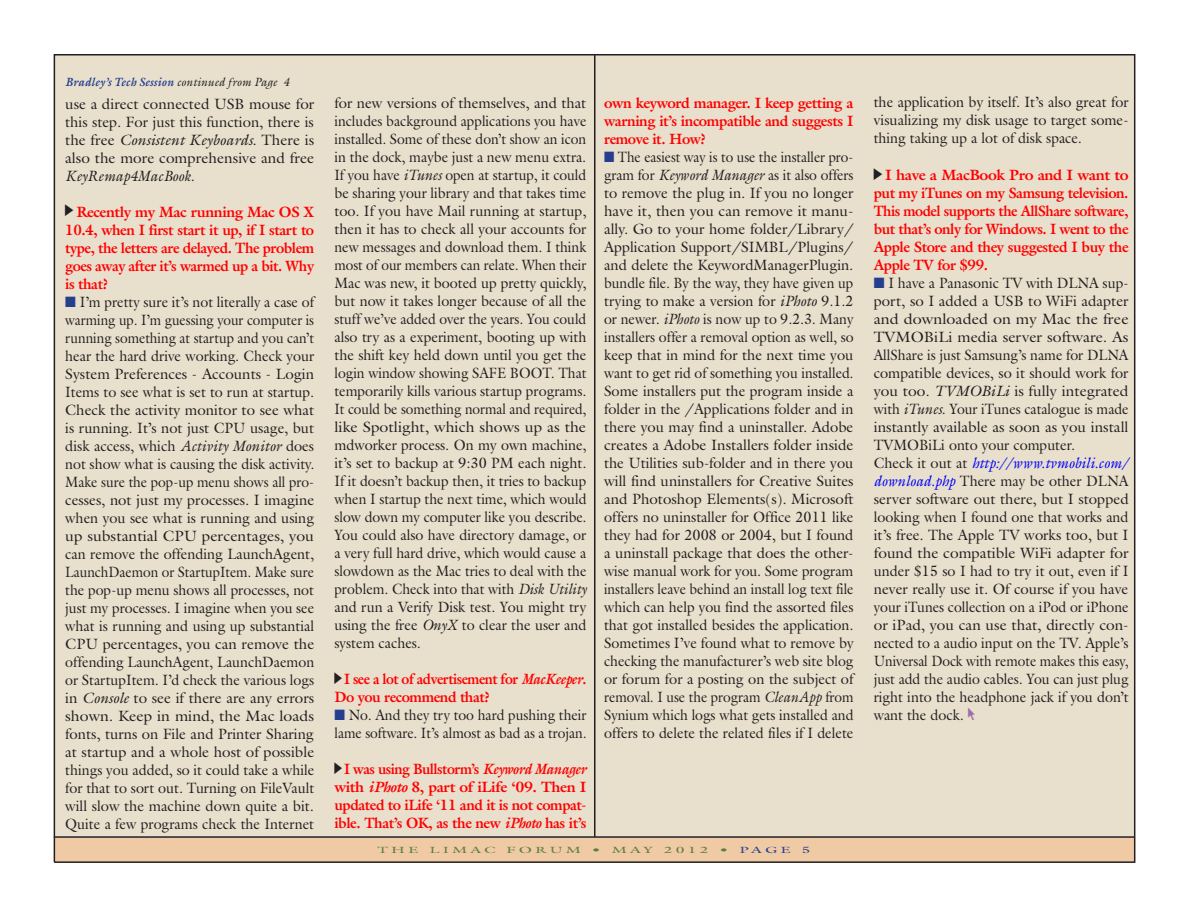
<style>
.page{position:relative;width:1188px;height:918px;background:#fff}
.page>*{position:absolute;margin:0;border:0;box-sizing:border-box;transform-origin:0 0}
.Body__No_Indents{font:15px/18px "Galliard Pro";color:#231f20;text-align:justify}
.Body__No_Indents-2{font:15px/18px "Galliard Pro";color:#231f20;text-align:justify;scale:.9 1}
.Body__No_Indents-3{font:15px/18px "Galliard Pro";color:#231f20;text-align:justify;scale:.94 1}
.Body__No_Indents-4{font:700 15px/18px "Galliard Pro";letter-spacing:-.03em;color:#f00;text-align:justify}
.Body__No_Indents-5{font:15px/18px "Galliard Pro";color:#231f20;text-align:justify;scale:.95 1}
.Body__No_Indents-6{font:700 15px/18px "Galliard Pro";letter-spacing:-.03em;color:#f00;scale:.91 1}
.Body__No_Indents-7{font:15px/18px "Galliard Pro";color:#231f20;text-align:justify;scale:.96 1}
.Body__No_Indents-8{font:15px/18px "Galliard Pro";color:#231f20;scale:.93 1}
.Body__No_Indents-9{font:italic 700 12px "Galliard Pro";letter-spacing:.015em;color:#253f8e;scale:.95 1}
.t1{font:9px "Galliard Pro";letter-spacing:.2em;color:#5b7c42;scale:1.75 1}
.s1{font-weight:400;color:#231f20}
.s2{font-style:italic}
.s3{color:#253f8e}
.s4{font-style:italic;color:#00f}
</style>
<div class="page">
<div style="left:595px;top:55px;width:540px;height:783px;background:#e8dfcc"></div>
<div style="left:54px;top:838px;width:1080px;height:25px;background:#efcaa4"></div>
<div style="left:55px;top:55px;width:540px;height:783px;background:#e8dfcc"></div>
<hr style="left:594px;top:55px;width:2px;height:782px;background:#231f20">
<hr style="left:54px;top:836px;width:1080px;height:2px;background:#231f20">
<p class="Body__No_Indents-9" style="left:65px;top:75px;width:236px">Bradley’s Tech Session <span class="s1">continued from Page 4</span></p>
<p class="Body__No_Indents" style="left:65px;top:94px;width:251px">use a direct connected USB mouse for this step. For just this function, there is the free <span class="s2">Consistent Keyboards</span>. There is also the more comprehensive and free <span class="s2">KeyRemap4MacBook</span>.</p>
<p class="Body__No_Indents-4" style="left:65px;top:202px;width:251px;text-indent:11px">Recently my Mac running Mac OS X 10.4, when I first start it up, if I start to type, the letters are delayed. The problem goes away after it’s warmed up a bit. Why is that?</p>
<p class="Body__No_Indents-3" style="left:65px;top:292px;width:267px"><span class="s3">■</span> I’m pretty sure it’s not literally a case of warming up. I’m guessing your computer is running something at startup and you can’t hear the hard drive working. Check your System Preferences - Accounts - Login Items to see what is set to run at startup.<br>Check the activity monitor to see what is running. It’s not just CPU usage, but disk access, which <span class="s2">Activity Monitor</span> does not show what is causing the disk activity.<br>Make sure the pop-up menu shows all pro&shy;cesses, not just my processes. I imagine when you see what is running and using up substantial CPU percentages, you can remove the offending LaunchAgent, LaunchDaemon or StartupItem. Make sure the pop-up menu shows all processes, not just my processes. I imagine when you see what is running and using up substantial CPU percentages, you can remove the offending LaunchAgent, LaunchDaemon or StartupItem. I’d check the various logs in <span class="s2">Console</span> to see if there are any errors shown. Keep in mind, the Mac loads fonts, turns on File and Printer Sharing at startup and a whole host of possible things you added, so it could take a while for that to sort out. Turning on FileVault will slow the machine down quite a bit.<br>Quite a few programs check the Internet</p>
<p class="Body__No_Indents" style="left:334px;top:94px;width:254px">for new versions of themselves, and that includes background applications you have installed. Some of these don’t show an icon in the dock, maybe just a new menu extra.<br>If you have <span class="s2">iTunes</span> open at startup, it could be sharing your library and that takes time too. If you have Mail running at startup, then it has to check all your accounts for new messages and download them. I think most of our members can relate. When their Mac was new, it booted up pretty quickly, but now it takes longer because of all the stuff we’ve added over the years. You could also try as a experiment, booting up with the shift key held down until you get the login window showing SAFE BOOT. That temporarily kills various startup programs.<br>It could be something normal and required, like Spotlight, which shows up as the mdworker process. On my own machine, it’s set to backup at 9:30 PM each night.<br>If it doesn’t backup then, it tries to backup when I startup the next time, which would slow down my computer like you describe.<br>You could also have directory damage, or a very full hard drive, which would cause a slowdown as the Mac tries to deal with the problem. Check into that with <span class="s2">Disk Utility </span>and run a Verify Disk test. You might try using the free <span class="s2">OnyX</span> to clear the user and system caches.</p>
<p class="Body__No_Indents-6" style="left:334px;top:670px;width:278px;text-indent:10px">I see a lot of advertisement for <span class="s2">MacKeeper</span>.<br>Do you recommend that?</p>
<p class="Body__No_Indents-8" style="left:334px;top:706px;width:273px"><span class="s3">■</span> No. And they try too hard pushing their lame software. It’s almost as bad as a trojan.</p>
<p class="Body__No_Indents-6" style="left:334px;top:760px;width:278px;text-align:justify;text-indent:10px">I was using Bullstorm’s <span class="s2">Keyword Manager </span>with <span class="s2">iPhoto</span> 8, part of iLife ‘09. Then I updated to iLife ‘11 and it is not compat&shy;ible. That’s OK, as the new <span class="s2">iPhoto</span> has it’s</p>
<p class="Body__No_Indents-4" style="left:604px;top:94px;width:251px">own keyword manager. I keep getting a warning it’s incompatible and suggests I remove it. How?</p>
<p class="Body__No_Indents-2" style="left:604px;top:148px;width:279px"><span class="s3">■</span> The easiest way is to use the installer pro&shy;gram for <span class="s2">Keyword Manager</span> as it also offers to remove the plug in. If you no longer have it, then you can remove it manu&shy;ally. Go to your home folder/Library/ Application Support/SIMBL/Plugins/ and delete the KeywordManagerPlugin. bundle file. By the way, they have given up trying to make a version for <span class="s2">iPhoto</span> 9.1.2 or newer. <span class="s2">iPhoto</span> is now up to 9.2.3. Many installers offer a removal option as well, so keep that in mind for the next time you want to get rid of something you installed.<br>Some installers put the program inside a folder in the /Applications folder and in there you may find a uninstaller. Adobe creates a Adobe Installers folder inside the Utilities sub-folder and in there you will find uninstallers for Creative Suites and Photoshop Elements(s). Microsoft offers no uninstaller for Office 2011 like they had for 2008 or 2004, but I found a uninstall package that does the other&shy;wise manual work for you. Some program installers leave behind an install log text file which can help you find the assorted files that got installed besides the application.<br>Sometimes I’ve found what to remove by checking the manufacturer’s web site blog or forum for a posting on the subject of removal. I use the program <span class="s2">CleanApp</span> from Synium which logs what gets installed and offers to delete the related files if I delete</p>
<p class="t1" style="left:377px;top:844px;width:249px">THE LIMAC FORUM • MAY 2012 • <span class="s3">PAGE 5</span></p>
<p class="Body__No_Indents-7" style="left:874px;top:92px;width:267px">the application by itself. It’s also great for visualizing my disk usage to target some&shy;thing taking up a lot of disk space.</p>
<p class="Body__No_Indents-4" style="left:874px;top:166px;width:256px;text-indent:11px">I have a MacBook Pro and I want to put my iTunes on my Samsung television.<br>This model supports the AllShare software, but that’s only for Windows. I went to the Apple Store and they suggested I buy the Apple TV for $99.</p>
<p class="Body__No_Indents-5" style="left:874px;top:274px;width:270px"><span class="s3">■</span> I have a Panasonic TV with DLNA sup&shy;port, so I added a USB to WiFi adapter and downloaded on my Mac the free TVMOBiLi media server software. As AllShare is just Samsung’s name for DLNA compatible devices, so it should work for you too. <span class="s2">TVMOBiLi</span> is fully integrated with <span class="s2">iTunes</span>. Your iTunes catalogue is made instantly available as soon as you install TVMOBiLi onto your computer.</p>
<p class="Body__No_Indents" style="left:874px;top:454px;width:256px">Check it out at <span class="s4">http://www.tvmobili.com/ download.php</span> There may be other DLNA server software out there, but I stopped looking when I found one that works and it’s free. The Apple TV works too, but I found the compatible WiFi adapter for under $15 so I had to try it out, even if I never really use it. Of course if you have your iTunes collection on a iPod or iPhone or iPad, you can use that, directly con&shy;nected to a audio input on the TV. Apple’s Universal Dock with remote makes this easy, just add the audio cables. You can just plug right into the headphone jack if you don’t want the dock.</p>
</div>
